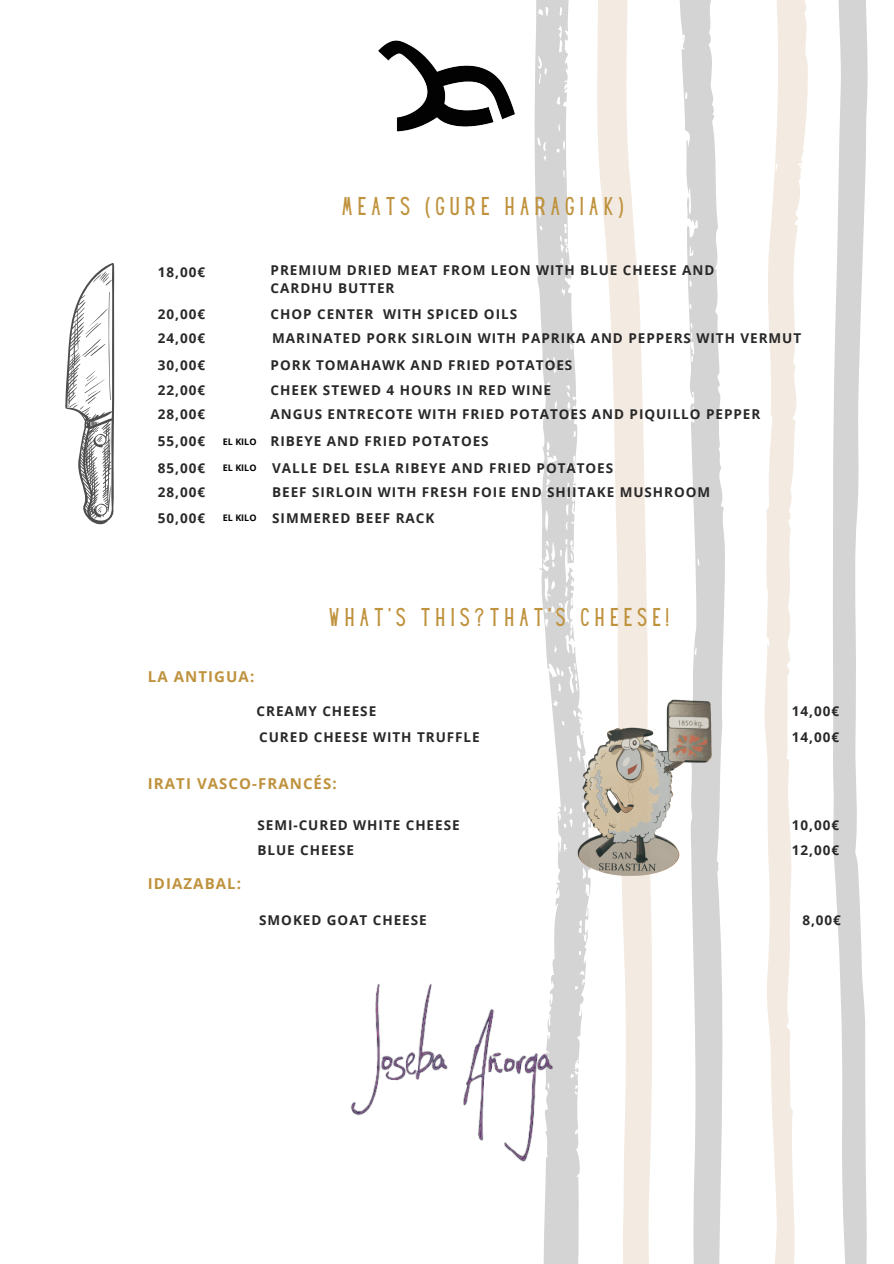
<style>
.page{position:relative;width:894px;height:1264px;background:#fff}
.page>*{position:absolute;margin:0;border:0;box-sizing:border-box;transform-origin:0 0}
.t1{font:22.5px "Hey Gotcha";letter-spacing:.24em;color:#bf923d}
.t2{font:700 15px "Open Sans";letter-spacing:.07em;color:#bf923d}
.t3{font:700 13.5px/18px "Open Sans";letter-spacing:.07em;color:#292828}
.t4{font:700 9px "Open Sans";color:#000}
</style>
<div class="page">
<svg style="left:534px;top:0;width:54px;height:1263px;fill:#d4d4d4"></svg>
<svg style="left:679px;top:0;width:46px;height:1263px;fill:#d4d4d4"></svg>
<svg style="left:833px;top:0;width:35px;height:1263px;fill:#d4d4d4"></svg>
<svg style="left:766px;top:0;width:42px;height:1263px;fill:#f3eae1"></svg>
<svg style="left:597px;top:0;width:55px;height:1263px;fill:#f3eae1"></svg>
<img style="left:351px;top:971px;width:271px;height:203px">
<img style="left:378px;top:40px;width:137px;height:92px">
<img style="left:534px;top:664px;width:232px;height:258px">
<svg style="left:65px;top:263px;width:49px;height:262px"></svg>
<p class="t1" style="left:342px;top:197px;width:283px">MEATS (GURE HARAGIAK)</p>
<p class="t3" style="left:158px;top:262px;width:49px">18,00€</p>
<p class="t3" style="left:158px;top:305px;width:49px">20,00€</p>
<p class="t3" style="left:158px;top:329px;width:49px">24,00€</p>
<p class="t3" style="left:158px;top:355px;width:49px">30,00€</p>
<p class="t3" style="left:158px;top:380px;width:49px">22,00€</p>
<p class="t3" style="left:158px;top:404px;width:49px">28,00€</p>
<p class="t3" style="left:158px;top:432px;width:49px">55,00€</p>
<p class="t3" style="left:158px;top:458px;width:49px">85,00€</p>
<p class="t3" style="left:158px;top:483px;width:49px">28,00€</p>
<p class="t4" style="left:223px;top:435px;width:35px">EL KILO</p>
<p class="t4" style="left:223px;top:461px;width:35px">EL KILO</p>
<p class="t3" style="left:158px;top:508px;width:49px">50,00€</p>
<p class="t4" style="left:223px;top:511px;width:35px">EL KILO</p>
<p class="t3" style="left:270px;top:261px;width:445px">PREMIUM DRIED MEAT FROM LEON WITH BLUE CHEESE AND<br>CARDHU BUTTER</p>
<p class="t3" style="left:270px;top:305px;width:248px">CHOP CENTER WITH SPICED OILS</p>
<p class="t3" style="left:272px;top:329px;width:530px">MARINATED PORK SIRLOIN WITH PAPRIKA AND PEPPERS WITH VERMUT</p>
<p class="t3" style="left:270px;top:355px;width:303px">PORK TOMAHAWK AND FRIED POTATOES</p>
<p class="t3" style="left:270px;top:380px;width:282px">CHEEK STEWED 4 HOURS IN RED WINE</p>
<p class="t3" style="left:270px;top:404px;width:491px">ANGUS ENTRECOTE WITH FRIED POTATOES AND PIQUILLO PEPPER</p>
<p class="t3" style="left:270px;top:432px;width:219px">RIBEYE AND FRIED POTATOES</p>
<p class="t3" style="left:272px;top:458px;width:342px">VALLE DEL ESLA RIBEYE AND FRIED POTATOES</p>
<p class="t3" style="left:272px;top:483px;width:439px">BEEF SIRLOIN WITH FRESH FOIE END SHIITAKE MUSHROOM</p>
<p class="t3" style="left:272px;top:508px;width:163px">SIMMERED BEEF RACK</p>
<p class="t2" style="left:148px;top:665px;width:108px">LA ANTIGUA:</p>
<p class="t1" style="left:329px;top:607px;width:340px">WHAT'S THIS?THAT'S CHEESE!</p>
<p class="t3" style="left:256px;top:701px;width:121px">CREAMY CHEESE</p>
<p class="t3" style="left:259px;top:728px;width:222px">CURED CHEESE WITH TRUFFLE</p>
<p class="t2" style="left:148px;top:773px;width:190px">IRATI VASCO-FRANCÉS:</p>
<p class="t3" style="left:257px;top:816px;width:204px">SEMI-CURED WHITE CHEESE</p>
<p class="t2" style="left:148px;top:873px;width:95px">IDIAZABAL:</p>
<p class="t3" style="left:257px;top:840px;width:98px">BLUE CHEESE</p>
<p class="t3" style="left:259px;top:910px;width:169px">SMOKED GOAT CHEESE</p>
<p class="t3" style="left:791px;top:701px;width:49px">14,00€</p>
<p class="t3" style="left:791px;top:728px;width:49px">14,00€</p>
<p class="t3" style="left:791px;top:816px;width:49px">10,00€</p>
<p class="t3" style="left:791px;top:840px;width:49px">12,00€</p>
<p class="t3" style="left:802px;top:910px;width:40px">8,00€</p>
</div>
